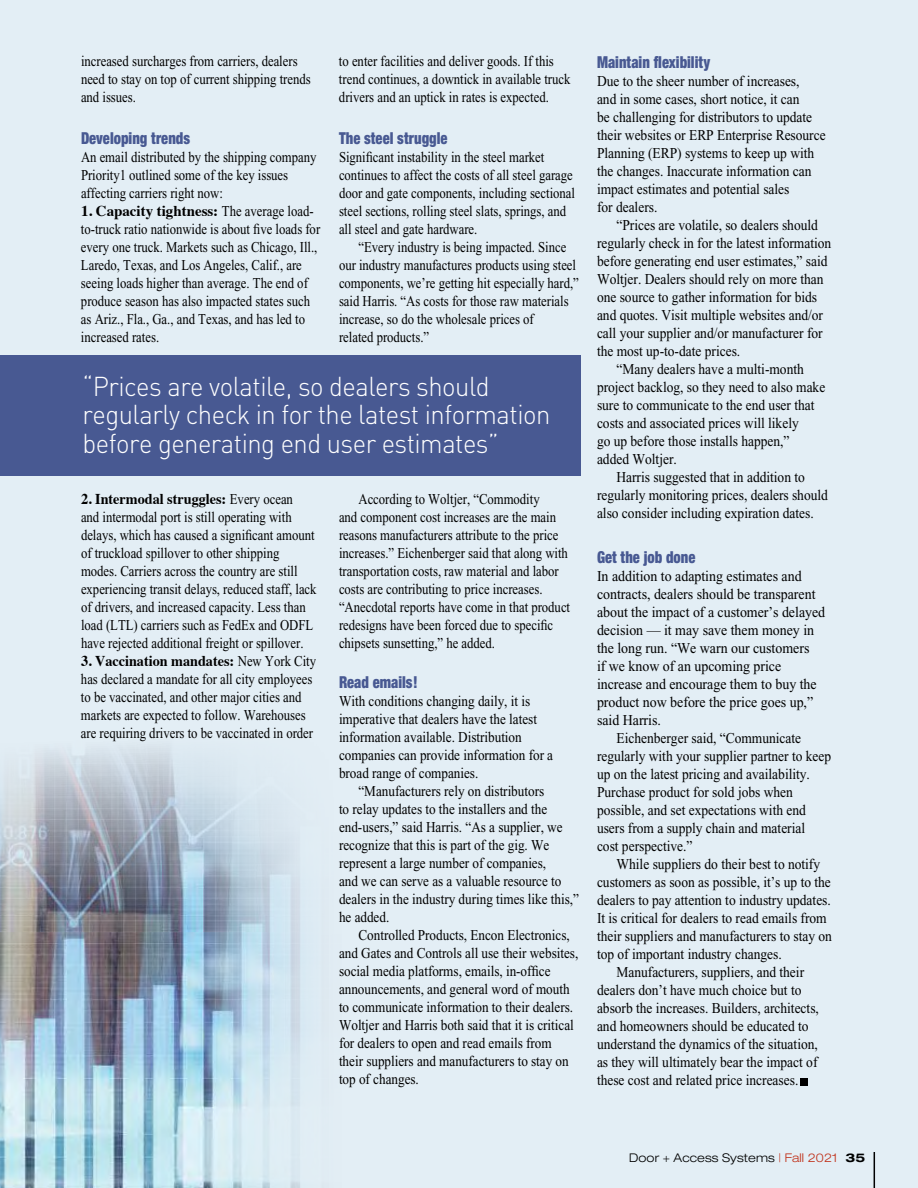
<style>
.page{position:relative;width:918px;height:1188px;background:#e3eef5}
.page>*{position:absolute;margin:0;border:0;box-sizing:border-box;transform-origin:0 0}
.t1{font:300 27px/28.5px "DIN Pro";letter-spacing:-.02em;color:#fff;scale:.95 1}
.t2{font:900 condensed 16.5px "Helvetica Neue";color:#485992;scale:.88 1}
.t3{font:15px/18px "Times New Roman";color:#000;scale:.85 1}
.t4{font:15px/18px "Times New Roman";color:#000;scale:.9 1}
.t5{font:15px/18px "Times New Roman";color:#000;scale:.88 1}
.t6{font:15px "Times New Roman";color:#000;scale:.93 1}
.t7{font:700 15px "Times";color:#000;scale:.95 1}
.t8{font:700 15px "Times";color:#000}
.t9{font:300 expanded 12px "Helvetica Neue";letter-spacing:.01em;color:#000}
.s1{font-family:"Times New Roman";font-weight:400}
.s2{color:#c0311a}
.s3{font-weight:700}
</style>
<div class="page">
<img style="left:0;top:748px;width:306px;height:440px">
<div style="left:801px;top:1078px;width:7px;height:7px;background:#000"></div>
<div style="left:0;top:356px;width:581px;height:120px;background:#485992"></div>
<hr style="left:874px;top:1152px;width:1px;height:36px;background:#000">
<p class="t3" style="left:81px;top:52px;width:272px">increased surcharges from carriers, dealers need to stay on top of current shipping trends and issues.</p>
<p class="t2" style="left:81px;top:128px;width:126px">Developing trends</p>
<p class="t3" style="left:81px;top:148px;width:279px">An email distributed by the shipping company<br>Priority1 outlined some of the key issues affecting carriers right now:</p>
<p class="t8" style="left:81px;top:196px;width:234px">1. Capacity tightness: <span class="s1">The average load-</span></p>
<p class="t3" style="left:81px;top:220px;width:283px">to-truck ratio nationwide is about five loads for every one truck. Markets such as Chicago, Ill., Laredo, Texas, and Los Angeles, Calif., are seeing loads higher than average. The end of produce season has also impacted states such as Ariz., Fla., Ga., and Texas, and has led to increased rates.</p>
<p class="t3" style="left:339px;top:52px;width:274px">to enter facilities and deliver goods. If this trend continues, a downtick in available truck drivers and an uptick in rates is expected.</p>
<p class="t2" style="left:339px;top:128px;width:125px">The steel struggle</p>
<p class="t3" style="left:339px;top:148px;width:279px">Significant instability in the steel market continues to affect the costs of all steel garage door and gate components, including sectional steel sections, rolling steel slats, springs, and all steel and gate hardware.</p>
<p class="t3" style="left:339px;top:238px;width:284px;text-indent:19px">“Every industry is being impacted. Since our industry manufactures products using steel components, we’re getting hit especially hard,” said Harris. “As costs for those raw materials increase, so do the wholesale prices of<br>related products.”</p>
<h1 class="t1" style="left:83px;top:369px;width:494px">“Prices are volatile, so dealers should regularly check in for the latest information before generating end user estimates”</h1>
<p class="t7" style="left:81px;top:484px;width:225px">2. Intermodal struggles: <span class="s1">Every ocean</span></p>
<p class="t3" style="left:81px;top:508px;width:279px">and intermodal port is still operating with delays, which has caused a significant amount of truckload spillover to other shipping modes. Carriers across the country are still experiencing transit delays, reduced staff, lack of drivers, and increased capacity. Less than load (LTL) carriers such as FedEx and ODFL have rejected additional freight or spillover.</p>
<p class="t7" style="left:81px;top:646px;width:249px">3. Vaccination mandates: <span class="s1">New York City</span></p>
<p class="t3" style="left:81px;top:670px;width:275px">has declared a mandate for all city employees to be vaccinated, and other major cities and markets are expected to follow. Warehouses are requiring drivers to be vaccinated in order</p>
<p class="t3" style="left:339px;top:490px;width:273px;text-indent:19px">According to Woltjer, “Commodity<br>and component cost increases are the main reasons manufacturers attribute to the price increases.” Eichenberger said that along with transportation costs, raw material and labor costs are contributing to price increases. “Anecdotal reports have come in that product redesigns have been forced due to specific chipsets sunsetting,” he added.</p>
<p class="t2" style="left:339px;top:672px;width:91px">Read emails!</p>
<p class="t5" style="left:339px;top:692px;width:245px">With conditions changing daily, it is imperative that dealers have the latest information available. Distribution companies can provide information for a broad range of companies.</p>
<p class="t5" style="left:339px;top:782px;width:274px;text-indent:19px">“Manufacturers rely on distributors<br>to relay updates to the installers and the end-users,” said Harris. “As a supplier, we recognize that this is part of the gig. We represent a large number of companies,<br>and we can serve as a valuable resource to dealers in the industry during times like this,” he added.</p>
<p class="t5" style="left:339px;top:926px;width:273px;text-indent:19px">Controlled Products, Encon Electronics, and Gates and Controls all use their websites, social media platforms, emails, in-office announcements, and general word of mouth to communicate information to their dealers.<br>Woltjer and Harris both said that it is critical for dealers to open and read emails from their suppliers and manufacturers to stay on top of changes.</p>
<p class="t2" style="left:597px;top:52px;width:130px">Maintain flexibility</p>
<p class="t4" style="left:597px;top:72px;width:256px">Due to the sheer number of increases,<br>and in some cases, short notice, it can<br>be challenging for distributors to update their websites or ERP Enterprise Resource Planning (ERP) systems to keep up with the changes. Inaccurate information can impact estimates and potential sales<br>for dealers.</p>
<p class="t4" style="left:616px;top:216px;width:225px">“Prices are volatile, so dealers should</p>
<p class="t4" style="left:597px;top:234px;width:262px">regularly check in for the latest information</p>
<p class="t4" style="left:597px;top:252px;width:258px">before generating end user estimates,” said</p>
<p class="t4" style="left:597px;top:270px;width:253px">Woltjer. Dealers should rely on more than</p>
<p class="t4" style="left:597px;top:288px;width:246px">one source to gather information for bids</p>
<p class="t4" style="left:597px;top:306px;width:253px">and quotes. Visit multiple websites and/or</p>
<p class="t4" style="left:597px;top:324px;width:252px">call your supplier and/or manufacturer for</p>
<p class="t4" style="left:597px;top:342px;width:161px">the most up-to-date prices.</p>
<p class="t4" style="left:616px;top:360px;width:210px">“Many dealers have a multi-month</p>
<p class="t4" style="left:597px;top:378px;width:255px">project backlog, so they need to also make</p>
<p class="t4" style="left:597px;top:396px;width:243px">sure to communicate to the end user that</p>
<p class="t4" style="left:597px;top:414px;width:226px">costs and associated prices will likely</p>
<p class="t4" style="left:597px;top:432px;width:215px">go up before those installs happen,”</p>
<p class="t4" style="left:597px;top:450px;width:90px">added Woltjer.</p>
<p class="t4" style="left:616px;top:468px;width:211px">Harris suggested that in addition to</p>
<p class="t4" style="left:597px;top:486px;width:258px">regularly monitoring prices, dealers should</p>
<p class="t4" style="left:597px;top:504px;width:242px">also consider including expiration dates.</p>
<p class="t2" style="left:597px;top:547px;width:113px">Get the job done</p>
<p class="t6" style="left:597px;top:568px;width:222px">In addition to adapting estimates and</p>
<p class="t6" style="left:597px;top:586px;width:237px">contracts, dealers should be transparent</p>
<p class="t6" style="left:597px;top:604px;width:247px">about the impact of a customer’s delayed</p>
<p class="t6" style="left:597px;top:622px;width:235px">decision — it may save them money in</p>
<p class="t6" style="left:597px;top:640px;width:230px">the long run. “We warn our customers</p>
<p class="t6" style="left:597px;top:658px;width:200px">if we know of an upcoming price</p>
<p class="t6" style="left:597px;top:676px;width:238px">increase and encourage them to buy the</p>
<p class="t6" style="left:597px;top:694px;width:234px">product now before the price goes up,”</p>
<p class="t6" style="left:597px;top:712px;width:70px">said Harris.</p>
<p class="t4" style="left:616px;top:729px;width:207px">Eichenberger said, “Communicate</p>
<p class="t4" style="left:597px;top:747px;width:262px">regularly with your supplier partner to keep</p>
<p class="t4" style="left:597px;top:765px;width:238px">up on the latest pricing and availability.</p>
<p class="t4" style="left:597px;top:783px;width:219px">Purchase product for sold jobs when</p>
<p class="t4" style="left:597px;top:801px;width:234px">possible, and set expectations with end</p>
<p class="t4" style="left:597px;top:819px;width:233px">users from a supply chain and material</p>
<p class="t4" style="left:597px;top:837px;width:108px">cost perspective.”</p>
<p class="t4" style="left:616px;top:855px;width:228px">While suppliers do their best to notify</p>
<p class="t4" style="left:597px;top:873px;width:261px">customers as soon as possible, it’s up to the</p>
<p class="t4" style="left:597px;top:891px;width:261px">dealers to pay attention to industry updates.</p>
<p class="t4" style="left:597px;top:909px;width:257px">It is critical for dealers to read emails from</p>
<p class="t4" style="left:597px;top:927px;width:262px">their suppliers and manufacturers to stay on</p>
<p class="t4" style="left:597px;top:945px;width:207px">top of important industry changes.</p>
<p class="t4" style="left:616px;top:963px;width:210px">Manufacturers, suppliers, and their</p>
<p class="t4" style="left:597px;top:981px;width:229px">dealers don’t have much choice but to</p>
<p class="t4" style="left:597px;top:999px;width:248px">absorb the increases. Builders, architects,</p>
<p class="t4" style="left:597px;top:1017px;width:237px">and homeowners should be educated to</p>
<p class="t4" style="left:597px;top:1035px;width:247px">understand the dynamics of the situation,</p>
<p class="t4" style="left:597px;top:1053px;width:246px">as they will ultimately bear the impact of</p>
<p class="t4" style="left:597px;top:1071px;width:225px">these cost and related price increases.</p>
<p class="t9" style="left:629px;top:1151px;width:238px">Door + Access Systems <span class="s2">| Fall 2021</span> <span class="s3">35</span></p>
</div>
